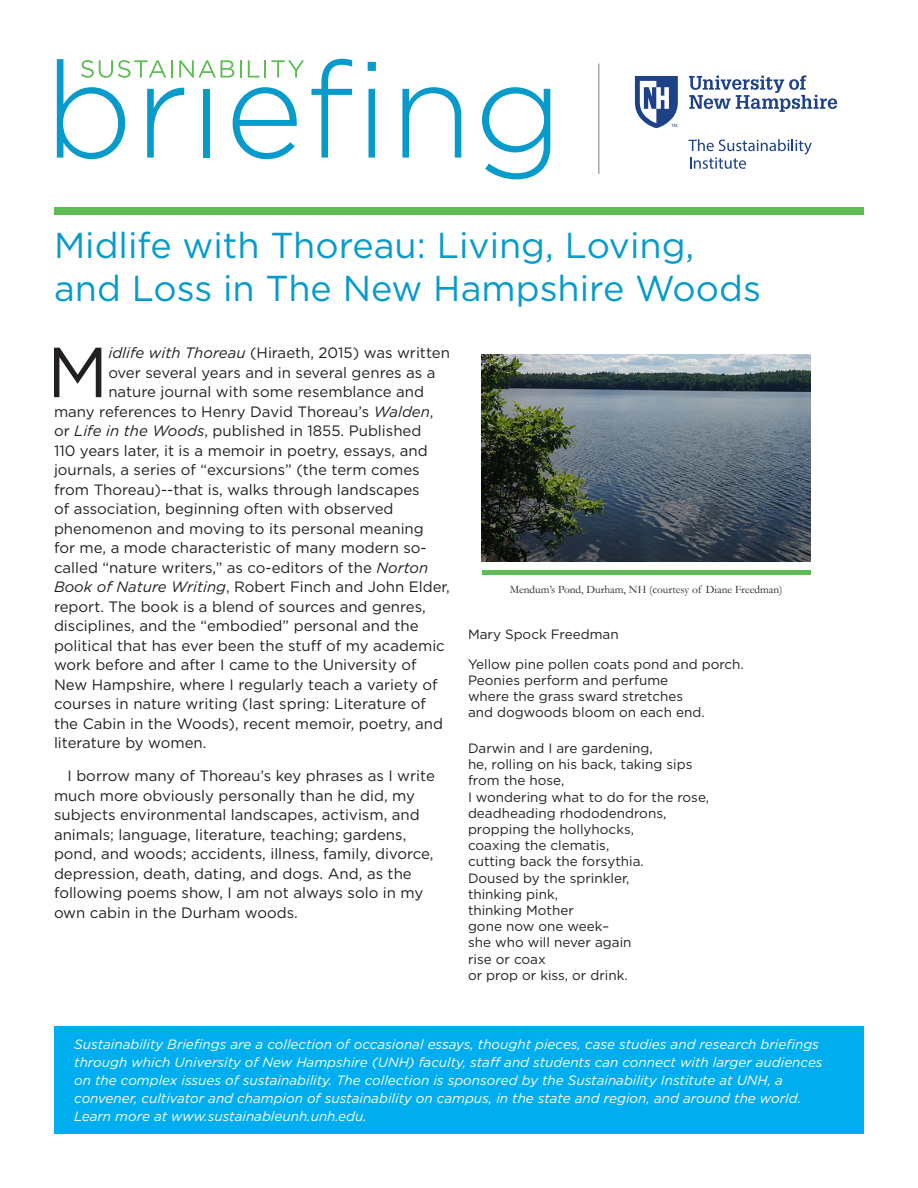
<style>
.page{position:relative;width:918px;height:1188px;background:#fff}
.page>*{position:absolute;margin:0;border:0;box-sizing:border-box;transform-origin:0 0}
.Paragraph_Style_1{font:70.65px "Gotham";color:#231f20}
.t1{font:36px/43.2px "Gotham";color:#079bcc}
.Paragraph_Style_1-2{font:15px/19.5px "Gotham";color:#231f20}
.Paragraph_Style_1-3{font:13.5px "Gotham";color:#231f20}
.t2{font:italic 13.5px/18px "Gotham";color:#fff}
.t3{font:11.4px "Garamond";color:#231f20}
.t4{font:4.65px "Myriad Pro";color:#1e4288}
.s1{font-style:italic}
</style>
<div class="page">
<img style="left:482px;top:354px;width:329px;height:208px">
<svg style="left:311px;top:59px;width:41px;height:99px"></svg>
<svg style="left:368px;top:62px;width:8px;height:96px"></svg>
<svg style="left:402px;top:87px;width:59px;height:71px"></svg>
<svg style="left:482px;top:87px;width:68px;height:92px"></svg>
<hr style="left:598px;top:64px;width:2px;height:110px;background:#a5abaf">
<div style="left:54px;top:207px;width:810px;height:7px;background:#5ebc55"></div>
<svg style="left:57px;top:59px;width:247px;height:100px"></svg>
<svg style="left:689px;top:75px;width:148px;height:37px"></svg>
<svg style="left:635px;top:76px;width:43px;height:52px"></svg>
<svg style="left:688px;top:139px;width:124px;height:30px"></svg>
<div style="left:54px;top:1026px;width:810px;height:108px;background:#00aeef"></div>
<div style="left:482px;top:570px;width:329px;height:5px;background:#5ebc55"></div>
<p class="t4" style="left:672px;top:123px;width:7px">TM</p>
<p class="t1" style="left:54px;top:223px;width:708px">Midlife with Thoreau: Living, Loving, and Loss in The New Hampshire Woods</p>
<p class="Paragraph_Style_1" style="left:47px;top:327px;width:63px">M</p>
<p class="Paragraph_Style_1-2" style="left:108px;top:343px;width:343px"><span class="s1">idlife with Thoreau</span> (Hiraeth, 2015) was written</p>
<p class="Paragraph_Style_1-2" style="left:108px;top:362px;width:329px">over several years and in several genres as a</p>
<p class="Paragraph_Style_1-2" style="left:108px;top:382px;width:317px">nature journal with some resemblance and</p>
<p class="Paragraph_Style_1-2" style="left:54px;top:401px;width:381px">many references to Henry David Thoreau’s <span class="s1">Walden</span>,</p>
<p class="Paragraph_Style_1-2" style="left:54px;top:421px;width:369px">or <span class="s1">Life in the Woods</span>, published in 1855. Published</p>
<p class="Paragraph_Style_1-2" style="left:54px;top:440px;width:375px">110 years later, it is a memoir in poetry, essays, and</p>
<p class="Paragraph_Style_1-2" style="left:54px;top:460px;width:367px">journals, a series of “excursions” (the term comes</p>
<p class="Paragraph_Style_1-2" style="left:54px;top:479px;width:367px">from Thoreau)--that is, walks through landscapes</p>
<p class="Paragraph_Style_1-2" style="left:54px;top:499px;width:341px">of association, beginning often with observed</p>
<p class="Paragraph_Style_1-2" style="left:54px;top:518px;width:371px">phenomenon and moving to its personal meaning</p>
<p class="Paragraph_Style_1-2" style="left:54px;top:538px;width:374px">for me, a mode characteristic of many modern so-</p>
<p class="Paragraph_Style_1-2" style="left:54px;top:557px;width:376px">called “nature writers,” as co-editors of the <span class="s1">Norton</span></p>
<p class="Paragraph_Style_1-2" style="left:54px;top:577px;width:397px"><span class="s1">Book of Nature Writing</span>, Robert Finch and John Elder,</p>
<p class="Paragraph_Style_1-2" style="left:54px;top:596px;width:373px">report. The book is a blend of sources and genres,</p>
<p class="Paragraph_Style_1-2" style="left:54px;top:616px;width:366px">disciplines, and the “embodied” personal and the</p>
<p class="Paragraph_Style_1-2" style="left:54px;top:635px;width:392px">political that has ever been the stuff of my academic</p>
<p class="Paragraph_Style_1-2" style="left:54px;top:655px;width:364px">work before and after I came to the University of</p>
<p class="Paragraph_Style_1-2" style="left:54px;top:674px;width:385px">New Hampshire, where I regularly teach a variety of</p>
<p class="Paragraph_Style_1-2" style="left:54px;top:694px;width:374px">courses in nature writing (last spring: Literature of</p>
<p class="Paragraph_Style_1-2" style="left:54px;top:713px;width:391px">the Cabin in the Woods), recent memoir, poetry, and</p>
<p class="Paragraph_Style_1-2" style="left:54px;top:733px;width:154px">literature by women.</p>
<p class="Paragraph_Style_1-2" style="left:54px;top:766px;width:382px;text-indent:14px">I borrow many of Thoreau’s key phrases as I write much more obviously personally than he did, my subjects environmental landscapes, activism, and animals; language, literature, teaching; gardens, pond, and woods; accidents, illness, family, divorce, depression, death, dating, and dogs. And, as the following poems show, I am not always solo in my own cabin in the Durham woods.</p>
<p class="t3" style="left:510px;top:583px;width:274px">Mendum’s Pond, Durham, NH (courtesy of Diane Freedman)</p>
<p class="Paragraph_Style_1-3" style="left:468px;top:626px;width:152px">Mary Spock Freedman</p>
<p class="Paragraph_Style_1-3" style="left:468px;top:655px;width:277px">Yellow pine pollen coats pond and porch.</p>
<p class="Paragraph_Style_1-3" style="left:468px;top:671px;width:202px">Peonies perform and perfume</p>
<p class="Paragraph_Style_1-3" style="left:468px;top:688px;width:217px">where the grass sward stretches</p>
<p class="Paragraph_Style_1-3" style="left:468px;top:704px;width:238px">and dogwoods bloom on each end.</p>
<p class="Paragraph_Style_1-3" style="left:468px;top:740px;width:186px">Darwin and I are gardening,</p>
<p class="Paragraph_Style_1-3" style="left:468px;top:756px;width:226px">he, rolling on his back, taking sips</p>
<p class="Paragraph_Style_1-3" style="left:468px;top:772px;width:98px">from the hose,</p>
<p class="Paragraph_Style_1-3" style="left:468px;top:788px;width:243px">I wondering what to do for the rose,</p>
<p class="Paragraph_Style_1-3" style="left:468px;top:804px;width:200px">deadheading rhododendrons,</p>
<p class="Paragraph_Style_1-3" style="left:468px;top:821px;width:168px">propping the hollyhocks,</p>
<p class="Paragraph_Style_1-3" style="left:468px;top:837px;width:143px">coaxing the clematis,</p>
<p class="Paragraph_Style_1-3" style="left:468px;top:853px;width:177px">cutting back the forsythia.</p>
<p class="Paragraph_Style_1-3" style="left:468px;top:869px;width:163px">Doused by the sprinkler,</p>
<p class="Paragraph_Style_1-3" style="left:468px;top:885px;width:92px">thinking pink,</p>
<p class="Paragraph_Style_1-3" style="left:468px;top:902px;width:107px">thinking Mother</p>
<p class="Paragraph_Style_1-3" style="left:468px;top:918px;width:143px">gone now one week–</p>
<p class="Paragraph_Style_1-3" style="left:468px;top:934px;width:165px">she who will never again</p>
<p class="Paragraph_Style_1-3" style="left:468px;top:950px;width:79px">rise or coax</p>
<p class="Paragraph_Style_1-3" style="left:468px;top:966px;width:161px">or prop or kiss, or drink.</p>
<p class="t2" style="left:74px;top:1035px;width:750px">Sustainability Briefings are a collection of occasional essays, thought pieces, case studies and research briefings through which University of New Hampshire (UNH) faculty, staff and students can connect with larger audiences on the complex issues of sustainability. The collection is sponsored by the Sustainability Institute at UNH, a convener, cultivator and champion of sustainability on campus, in the state and region, and around the world.<br>Learn more at www.sustainableunh.unh.edu.</p>
</div>
